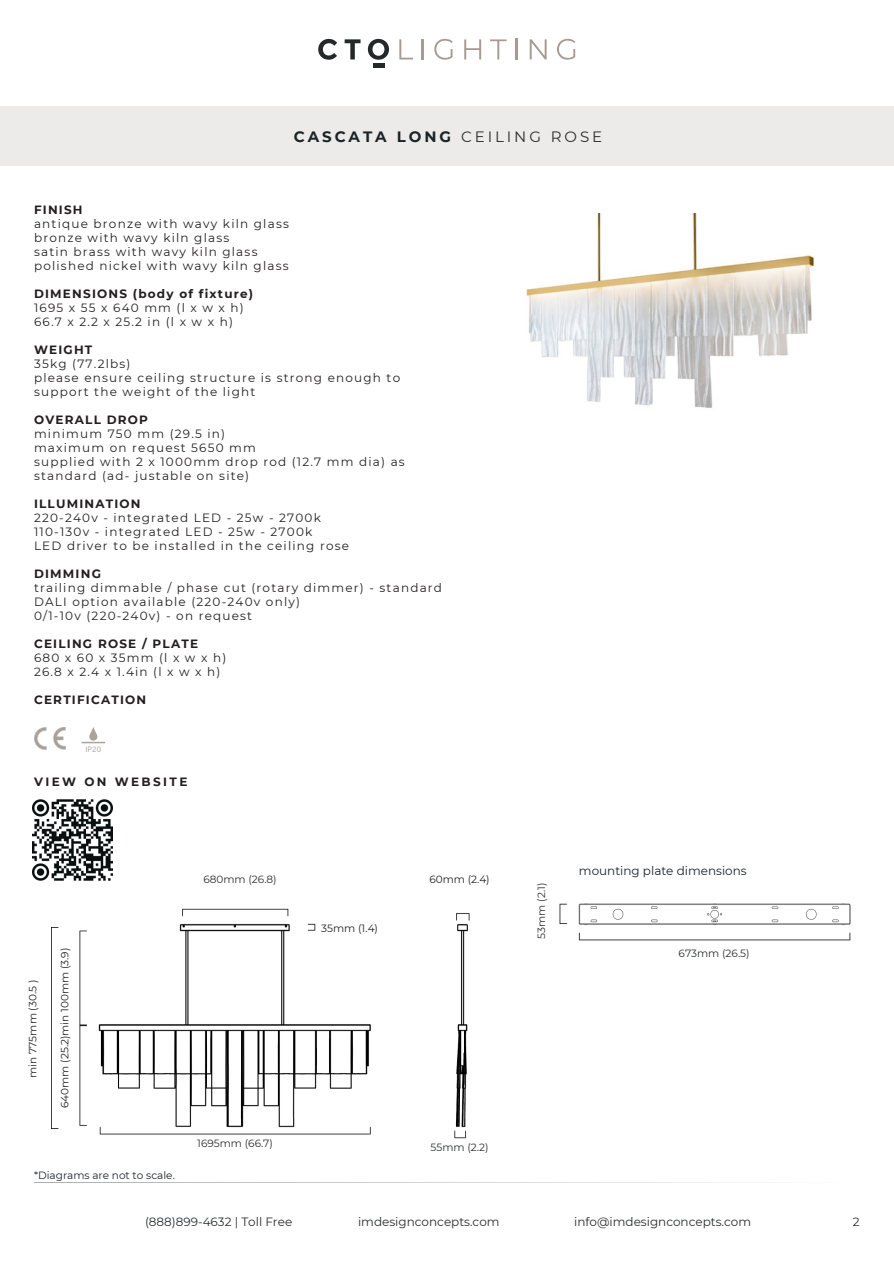
<style>
.page{position:relative;width:894px;height:1264px;background:#fff}
.page>*{position:absolute;margin:0;border:0;box-sizing:border-box;transform-origin:0 0}
.t1{font:700 15px "Montserrat";letter-spacing:.195em;color:#1b2327}
.t2{font:12px/14px "Montserrat";letter-spacing:.1em;color:#231f20}
.t3{font:12px "Montserrat";color:#2a2c2e}
.t4{font:12px "Montserrat";color:#1b2327}
.t5{font:700 12px "Montserrat";letter-spacing:.2em;color:#231f20}
.t6{font:700 12px "Montserrat";letter-spacing:.1em;color:#231f20}
.t7{font:10.5px "Montserrat";color:#231f20}
.t8{font:10.5px "Montserrat";color:#2a2c2e}
.t9{font:10.5px "Montserrat";color:#1b2327}
.t10{font:7.65px "Open Sans";color:#aaa39b}
.s1{font-weight:400;color:#2a2c2e}
.s2{font-weight:700}
</style>
<div class="page">
<div style="left:0;top:106px;width:893px;height:60px;background:#edebe9"></div>
<hr style="left:34px;top:1182px;width:824px;height:1px;background:#252829">
<hr style="left:373px;top:64px;width:11px;height:4px;background:#252829">
<svg style="left:318px;top:39px;width:19px;height:21px"></svg>
<svg style="left:344px;top:39px;width:16px;height:20px"></svg>
<svg style="left:368px;top:39px;width:21px;height:21px"></svg>
<hr style="left:422px;top:39px;width:2px;height:20px;background:#a89a93">
<svg style="left:434px;top:39px;width:18px;height:21px"></svg>
<svg style="left:464px;top:39px;width:17px;height:20px"></svg>
<svg style="left:490px;top:39px;width:16px;height:20px"></svg>
<hr style="left:515px;top:39px;width:2px;height:20px;background:#a89a93">
<svg style="left:529px;top:39px;width:17px;height:20px"></svg>
<svg style="left:557px;top:39px;width:18px;height:21px"></svg>
<svg style="left:399px;top:39px;width:14px;height:20px"></svg>
<img style="left:34px;top:727px;width:32px;height:22px">
<svg style="left:81px;top:727px;width:24px;height:16px"></svg>
<img style="left:526px;top:214px;width:288px;height:194px">
<svg style="left:51px;top:927px;width:7px;height:201px"></svg>
<img style="left:32px;top:799px;width:80px;height:81px">
<img style="left:79px;top:908px;width:391px;height:231px">
<img style="left:559px;top:903px;width:292px;height:38px">
<p class="t1" style="left:294px;top:127px;width:310px">CASCATA LONG <span class="s1">CEILING ROSE</span></p>
<h3 class="t2" style="left:34px;top:202px;width:256px"><span class="s2">FINISH<br></span>antique bronze with wavy kiln glass bronze with wavy kiln glass<br>satin brass with wavy kiln glass polished nickel with wavy kiln glass</h3>
<h2 class="t2" style="left:34px;top:286px;width:221px"><span class="s2">DIMENSIONS (body of fixture)<br></span>1695x55x640mm(lxwxh)<br>66.7 x 2.2 x 25.2 in (l x w x h)</h2>
<p class="t2" style="left:34px;top:342px;width:367px"><span class="s2">WEIGHT<br></span>35kg (77.2lbs)<br>please ensure ceiling structure is strong enough to support the weight of the light</p>
<p class="t2" style="left:34px;top:412px;width:372px"><span class="s2">OVERALL DROP<br></span>minimum 750 mm (29.5 in)<br>maximum on request 5650 mm<br>supplied with 2 x 1000mm drop rod (12.7 mm dia) as standard (ad- justable on site)</p>
<p class="t2" style="left:34px;top:496px;width:316px"><span class="s2">ILLUMINATION<br></span>220-240v - integrated LED - 25w - 2700k 110-130v - integrated LED - 25w - 2700k<br>LED driver to be installed in the ceiling rose</p>
<h2 class="t2" style="left:34px;top:566px;width:409px"><span class="s2">DIMMING<br></span>trailing dimmable / phase cut (rotary dimmer) - standard<br>DALI option available (220-240v only)</h2>
<p class="t2" style="left:34px;top:608px;width:219px">0/1-10v (220-240v) - on request</p>
<p class="t2" style="left:34px;top:636px;width:194px"><span class="s2">CEILING ROSE / PLATE<br></span>680x60x35mm(lxwxh)<br>26.8 x 2.4 x 1.4in (l x w x h)</p>
<p class="t6" style="left:34px;top:692px;width:114px">CERTIFICATION</p>
<h4 class="t10" style="left:85px;top:744px;width:17px">IP20</h4>
<h3 class="t5" style="left:34px;top:774px;width:155px">VIEW ON WEBSITE</h3>
<h4 class="t8" style="left:203px;top:873px;width:75px">680mm (26.8)</h4>
<h3 class="t7" style="left:26px;top:1077px;width:99px;rotate:-90deg">min 775mm (30.5 )</h3>
<h3 class="t7" style="left:58px;top:1108px;width:162px;rotate:-90deg">640mm (25.2)min 100mm (3.9)</h3>
<h4 class="t9" style="left:34px;top:1168px;width:142px">*Diagrams are not to scale.</h4>
<h4 class="t8" style="left:197px;top:1136px;width:77px">1695mm (66.7)</h4>
<h3 class="t3" style="left:145px;top:1214px;width:149px">(888)899-4632 | Toll Free</h3>
<h3 class="t7" style="left:321px;top:922px;width:58px">35mm (1.4)</h3>
<p class="t7" style="left:429px;top:873px;width:62px">60mm (2.4)</p>
<h3 class="t8" style="left:535px;top:938px;width:57px;rotate:-90deg">53mm (2.1)</h3>
<h4 class="t4" style="left:578px;top:862px;width:169px">mounting plate dimensions</h4>
<h4 class="t8" style="left:678px;top:946px;width:72px">673mm (26.5)</h4>
<h4 class="t8" style="left:430px;top:1140px;width:60px">55mm (2.2)</h4>
<h4 class="t3" style="left:358px;top:1214px;width:143px">imdesignconcepts.com</h4>
<h4 class="t3" style="left:574px;top:1214px;width:178px">info@imdesignconcepts.com</h4>
<h4 class="t3" style="left:852px;top:1214px;width:8px">2</h4>
</div>
